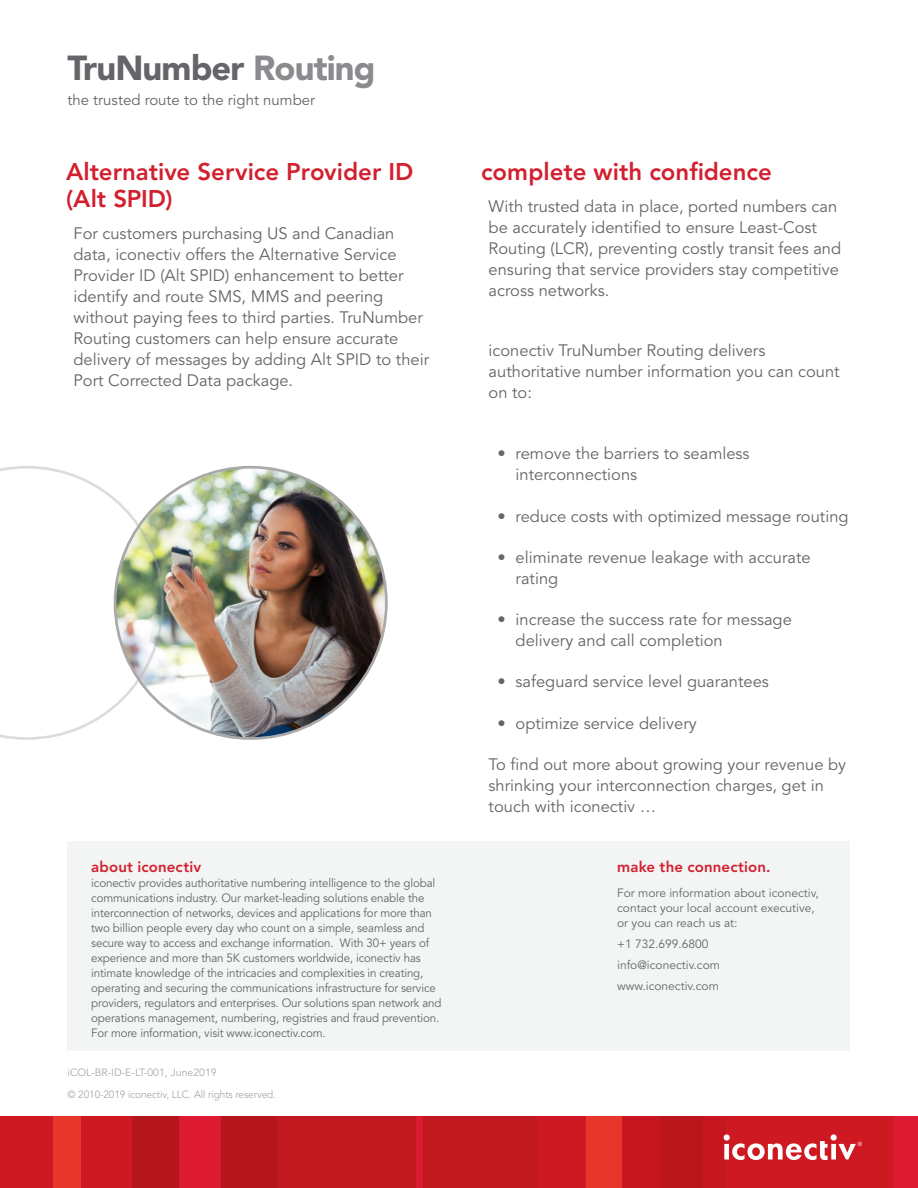
<style>
.page{position:relative;width:918px;height:1188px;background:#fff}
.page>*{position:absolute;margin:0;border:0;box-sizing:border-box;transform-origin:0 0}
.t1{font:900 34.5px "Avenir LT Std";letter-spacing:-.025em;color:#646569}
.Section_Title{font:800 24px/27px "Avenir LT Std";color:#d2202f}
.Bullet{font:16.5px/21px "Avenir LT Std";color:#646569}
.Section_Title-2{font:800 15px "Avenir LT Std";letter-spacing:.01em;color:#d2202f}
.t2{font:15px "Avenir LT Std";color:#646569}
.Body_Copy{font:12px/15px "Avenir LT Std";letter-spacing:-.01em;color:#646569;scale:.96 1}
.Body_Copy-2{font:12px/15px "Avenir LT Std";letter-spacing:-.01em;color:#646569}
.t3{font:10.5px "Avenir LT Std";letter-spacing:-.01em;color:#a9a9aa;scale:.96 1}
.t4{font:10.5px "Avenir LT Std";letter-spacing:-.01em;color:#a9a9aa}
.s1{color:#8b8a8e}
</style>
<div class="page">
<div style="left:0;top:1117px;width:918px;height:71px;background:#dc1a32"></div>
<div style="left:586px;top:1117px;width:36px;height:71px;background:#e7362a"></div>
<div style="left:53px;top:1117px;width:28px;height:71px;background:#e7362a"></div>
<div style="left:0;top:1117px;width:53px;height:71px;background:#ce1922"></div>
<div style="left:81px;top:1117px;width:51px;height:71px;background:#ce1922"></div>
<div style="left:537px;top:1117px;width:49px;height:71px;background:#ce1922"></div>
<hr style="left:586px;top:1117px;width:1px;height:71px;background:#d61921">
<div style="left:725px;top:1117px;width:168px;height:71px;background:#ce1922"></div>
<div style="left:277px;top:1117px;width:139px;height:71px;background:#c1171e"></div>
<div style="left:221px;top:1117px;width:56px;height:71px;background:#b5161b"></div>
<hr style="left:179px;top:1117px;width:1px;height:71px;background:#c1171e">
<div style="left:132px;top:1117px;width:47px;height:71px;background:#b5161b"></div>
<div style="left:424px;top:1117px;width:113px;height:71px;background:#c1171e"></div>
<svg style="left:622px;top:1117px;width:240px;height:71px"></svg>
<div style="left:68px;top:842px;width:782px;height:209px;background:#f3f4f4"></div>
<img style="left:115px;top:467px;width:271px;height:272px;border-radius:136px">
<svg style="left:0;top:466px;width:164px;height:274px"></svg>
<p class="t1" style="left:68px;top:47px;width:310px">TruNumber <span class="s1">Routing</span></p>
<p class="t2" style="left:68px;top:91px;width:249px">the trusted route to the right number</p>
<p class="Section_Title" style="left:66px;top:158px;width:349px">Alternative Service Provider ID (Alt SPID)</p>
<p class="Bullet" style="left:74px;top:223px;width:357px">For customers purchasing US and Canadian data, iconectiv offers the Alternative Service Provider ID (Alt SPID) enhancement to better identify and route SMS, MMS and peering without paying fees to third parties. TruNumber Routing customers can help ensure accurate delivery of messages by adding Alt SPID to their Port Corrected Data package.</p>
<p class="Section_Title-2" style="left:91px;top:858px;width:112px">about iconectiv</p>
<p class="Body_Copy" style="left:91px;top:876px;width:366px">iconectiv provides authoritative numbering intelligence to the global communications industry. Our market-leading solutions enable the interconnection of networks, devices and applications for more than two billion people every day who count on a simple, seamless and secure way to access and exchange information. With 30+ years of experience and more than 5K customers worldwide, iconectiv has intimate knowledge of the intricacies and complexities in creating, operating and securing the communications infrastructure for service providers, regulators and enterprises. Our solutions span network and operations management, numbering, registries and fraud prevention.<br>For more information, visit www.iconectiv.com.</p>
<p class="t4" style="left:68px;top:1066px;width:151px">iCOL-BR-ID-E-LT-001, June2019</p>
<p class="t3" style="left:68px;top:1088px;width:219px">© 2010-2019 iconectiv, LLC. All rights reserved.</p>
<p class="Section_Title" style="left:481px;top:158px;width:292px">complete with confidence</p>
<p class="Bullet" style="left:489px;top:196px;width:354px">With trusted data in place, ported numbers can be accurately identified to ensure Least-Cost Routing (LCR), preventing costly transit fees and ensuring that service providers stay competitive across networks.</p>
<p class="Bullet" style="left:489px;top:341px;width:353px">iconectiv TruNumber Routing delivers authoritative number information you can count on to:</p>
<p class="Bullet" style="left:516px;top:444px;width:236px;text-indent:-18px">• remove the barriers to seamless interconnections</p>
<p class="Bullet" style="left:498px;top:506px;width:353px">• reduce costs with optimized message routing</p>
<p class="Bullet" style="left:516px;top:547px;width:297px;text-indent:-18px">• eliminate revenue leakage with accurate rating</p>
<p class="Bullet" style="left:516px;top:609px;width:278px;text-indent:-18px">• increase the success rate for message delivery and call completion</p>
<p class="Bullet" style="left:498px;top:672px;width:273px">• safeguard service level guarantees</p>
<p class="Bullet" style="left:498px;top:713px;width:201px">• optimize service delivery</p>
<p class="Bullet" style="left:489px;top:754px;width:359px">To find out more about growing your revenue by shrinking your interconnection charges, get in touch with iconectiv …</p>
<p class="Section_Title-2" style="left:617px;top:858px;width:155px">make the connection.</p>
<p class="Body_Copy-2" style="left:617px;top:886px;width:203px">For more information about iconectiv, contact your local account executive, or you can reach us at:</p>
<p class="Body_Copy-2" style="left:617px;top:934px;width:104px;line-height:21px">+1 732.699.6800 info@iconectiv.com www.iconectiv.com</p>
</div>
